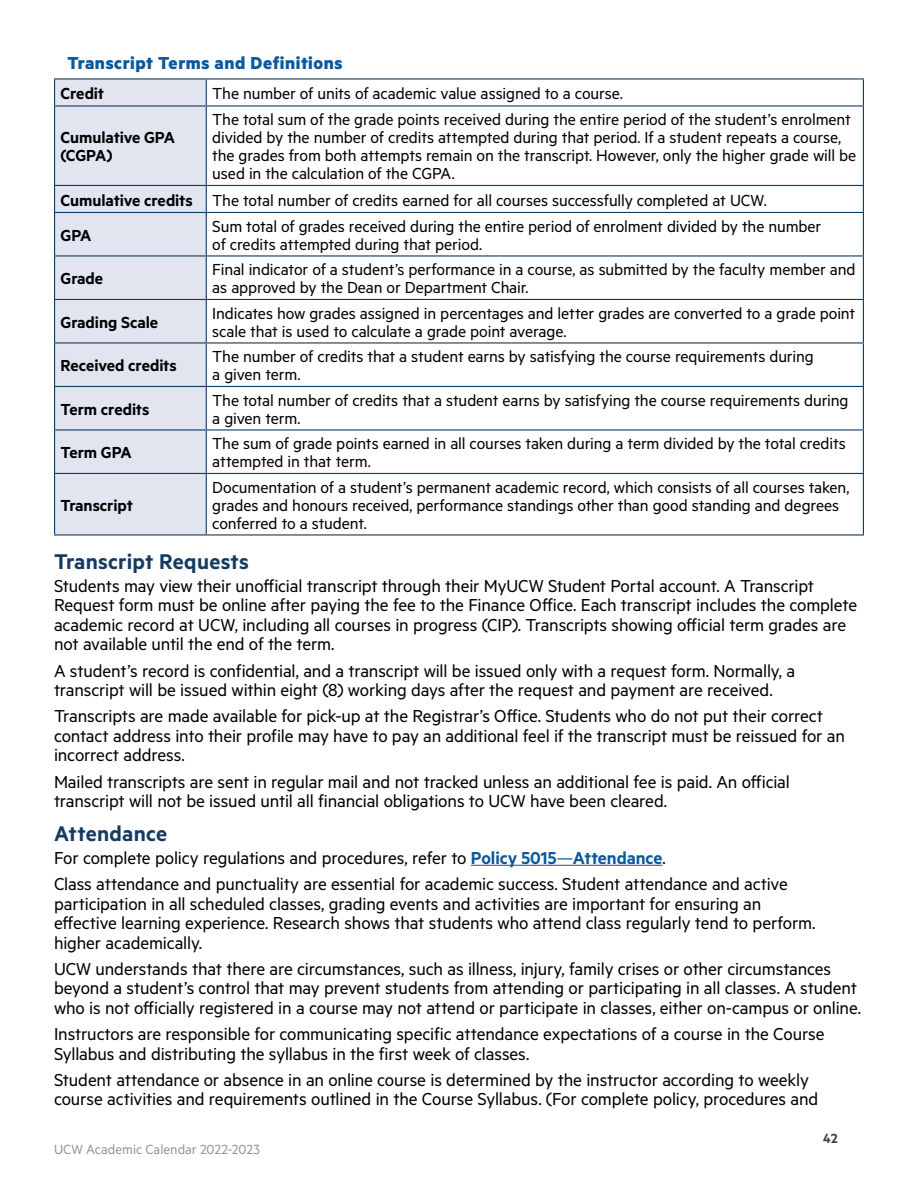
<style>
.page{position:relative;width:918px;height:1188px;background:#fff}
.page>*{position:absolute;margin:0;border:0;box-sizing:border-box;transform-origin:0 0}
.t1{font:600 24px "Metric";letter-spacing:.01em;color:#153a62}
.t2{font:19.5px/19.5px "Metric";letter-spacing:-.01em;color:#000}
.t3{font:700 19.5px "Metric";letter-spacing:.03em;color:#0a589e}
.t4{font:18px/18px "Metric";letter-spacing:-.01em;color:#000}
.t5{font:600 18px/18px "Metric";letter-spacing:-.005em;color:#000}
.t6{font:15px "Metric";color:#939598}
.t7{font:600 15px "Metric";color:#414042}
.s1{font-weight:600}
.s2{font-weight:600;color:#0a589e}
.s3{color:#0a589e}
</style>
<div class="page">
<hr style="left:471px;top:865px;width:191px;height:1px;background:#0a589e">
<div style="left:55px;top:80px;width:151px;height:454px;background:#e2e4f0"></div>
<svg style="left:54px;top:80px;width:1px;height:25px"></svg>
<hr style="left:54px;top:107px;width:1px;height:78px;background:#153a62">
<svg style="left:54px;top:186px;width:1px;height:26px"></svg>
<hr style="left:54px;top:213px;width:1px;height:42px;background:#153a62">
<hr style="left:54px;top:257px;width:1px;height:42px;background:#153a62">
<hr style="left:54px;top:300px;width:1px;height:42px;background:#153a62">
<hr style="left:54px;top:344px;width:1px;height:42px;background:#153a62">
<hr style="left:54px;top:387px;width:1px;height:42px;background:#153a62">
<hr style="left:54px;top:431px;width:1px;height:42px;background:#153a62">
<hr style="left:54px;top:474px;width:1px;height:60px;background:#153a62">
<hr style="left:54px;top:78px;width:152px;height:2px;background:#153a62">
<hr style="left:206px;top:78px;width:658px;height:2px;background:#153a62">
<svg style="left:206px;top:80px;width:1px;height:25px"></svg>
<svg style="left:863px;top:80px;width:1px;height:25px"></svg>
<hr style="left:206px;top:107px;width:1px;height:78px;background:#153a62">
<hr style="left:863px;top:107px;width:1px;height:78px;background:#153a62">
<svg style="left:206px;top:186px;width:1px;height:26px"></svg>
<svg style="left:863px;top:186px;width:1px;height:26px"></svg>
<hr style="left:206px;top:213px;width:1px;height:42px;background:#153a62">
<hr style="left:863px;top:213px;width:1px;height:42px;background:#153a62">
<hr style="left:206px;top:257px;width:1px;height:42px;background:#153a62">
<hr style="left:863px;top:257px;width:1px;height:42px;background:#153a62">
<hr style="left:206px;top:300px;width:1px;height:42px;background:#153a62">
<hr style="left:863px;top:300px;width:1px;height:42px;background:#153a62">
<hr style="left:206px;top:344px;width:1px;height:42px;background:#153a62">
<hr style="left:863px;top:344px;width:1px;height:42px;background:#153a62">
<hr style="left:206px;top:387px;width:1px;height:42px;background:#153a62">
<hr style="left:863px;top:387px;width:1px;height:42px;background:#153a62">
<hr style="left:206px;top:431px;width:1px;height:42px;background:#153a62">
<hr style="left:863px;top:431px;width:1px;height:42px;background:#153a62">
<hr style="left:206px;top:474px;width:1px;height:60px;background:#153a62">
<hr style="left:863px;top:474px;width:1px;height:60px;background:#153a62">
<hr style="left:54px;top:105px;width:152px;height:2px;background:#153a62">
<hr style="left:206px;top:105px;width:658px;height:2px;background:#153a62">
<hr style="left:54px;top:185px;width:152px;height:1px;background:#153a62">
<hr style="left:206px;top:185px;width:658px;height:1px;background:#153a62">
<hr style="left:54px;top:212px;width:152px;height:1px;background:#153a62">
<hr style="left:206px;top:212px;width:658px;height:1px;background:#153a62">
<hr style="left:54px;top:255px;width:152px;height:2px;background:#153a62">
<hr style="left:206px;top:255px;width:658px;height:2px;background:#153a62">
<hr style="left:54px;top:299px;width:152px;height:1px;background:#153a62">
<hr style="left:206px;top:299px;width:658px;height:1px;background:#153a62">
<hr style="left:54px;top:342px;width:152px;height:2px;background:#153a62">
<hr style="left:206px;top:342px;width:658px;height:2px;background:#153a62">
<hr style="left:54px;top:386px;width:152px;height:1px;background:#153a62">
<hr style="left:206px;top:386px;width:658px;height:1px;background:#153a62">
<hr style="left:54px;top:429px;width:152px;height:2px;background:#153a62">
<hr style="left:206px;top:429px;width:658px;height:2px;background:#153a62">
<hr style="left:54px;top:473px;width:152px;height:1px;background:#153a62">
<hr style="left:206px;top:473px;width:658px;height:1px;background:#153a62">
<hr style="left:54px;top:534px;width:152px;height:2px;background:#153a62">
<hr style="left:206px;top:534px;width:658px;height:2px;background:#153a62">
<p class="t3" style="left:68px;top:51px;width:277px">Transcript Terms and Definitions</p>
<p class="t5" style="left:61px;top:84px;width:45px">Credit</p>
<p class="t4" style="left:212px;top:84px;width:411px">The number of units of academic value assigned to a course.</p>
<p class="t5" style="left:61px;top:128px;width:116px">Cumulative GPA (CGPA)</p>
<p class="t4" style="left:212px;top:110px;width:645px">The total sum of the grade points received during the entire period of the student’s enrolment divided by the number of credits attempted during that period. If a student repeats a course, the grades from both attempts remain on the transcript. However, only the higher grade will be used in the calculation of the CGPA.</p>
<p class="t4" style="left:61px;top:182px;width:707px;line-height:35.2px"><span class="s1">Cumulative credits</span> The total number of credits earned for all courses successfully completed at UCW.<br><span class="s1">GPA</span></p>
<p class="t4" style="left:212px;top:217px;width:611px">Sum total of grades received during the entire period of enrolment divided by the number of credits attempted during that period.</p>
<p class="t5" style="left:61px;top:269px;width:44px">Grade</p>
<p class="t4" style="left:212px;top:260px;width:645px">Final indicator of a student’s performance in a course, as submitted by the faculty member and as approved by the Dean or Department Chair.</p>
<p class="t5" style="left:61px;top:313px;width:99px">Grading Scale</p>
<p class="t4" style="left:212px;top:304px;width:644px">Indicates how grades assigned in percentages and letter grades are converted to a grade point scale that is used to calculate a grade point average.</p>
<p class="t5" style="left:61px;top:356px;width:118px">Received credits</p>
<p class="t4" style="left:212px;top:347px;width:603px">The number of credits that a student earns by satisfying the course requirements during a given term.</p>
<p class="t5" style="left:61px;top:400px;width:90px">Term credits</p>
<p class="t4" style="left:212px;top:391px;width:638px">The total number of credits that a student earns by satisfying the course requirements during a given term.</p>
<p class="t5" style="left:61px;top:443px;width:73px">Term GPA</p>
<p class="t4" style="left:212px;top:434px;width:635px">The sum of grade points earned in all courses taken during a term divided by the total credits attempted in that term.</p>
<p class="t5" style="left:61px;top:496px;width:74px">Transcript</p>
<p class="t4" style="left:212px;top:478px;width:639px">Documentation of a student’s permanent academic record, which consists of all courses taken, grades and honours received, performance standings other than good standing and degrees conferred to a student.</p>
<p class="t1" style="left:54px;top:547px;width:196px">Transcript Requests</p>
<p class="t2" style="left:54px;top:575px;width:805px">Students may view their unofficial transcript through their MyUCW Student Portal account. A Transcript Request form must be online after paying the fee to the Finance Office. Each transcript includes the complete academic record at UCW, including all courses in progress (CIP). Transcripts showing official term grades are not available until the end of the term.</p>
<p class="t2" style="left:54px;top:660px;width:743px">A student’s record is confidential, and a transcript will be issued only with a request form. Normally, a transcript will be issued within eight (8) working days after the request and payment are received.</p>
<p class="t2" style="left:54px;top:706px;width:792px">Transcripts are made available for pick-up at the Registrar’s Office. Students who do not put their correct contact address into their profile may have to pay an additional feel if the transcript must be reissued for an incorrect address.</p>
<p class="t2" style="left:54px;top:771px;width:737px">Mailed transcripts are sent in regular mail and not tracked unless an additional fee is paid. An official transcript will not be issued until all financial obligations to UCW have been cleared.</p>
<p class="t1" style="left:54px;top:819px;width:115px">Attendance</p>
<p class="t2" style="left:54px;top:844px;width:735px;line-height:26.2px">For complete policy regulations and procedures, refer to <span class="s2">Policy 5015</span><span class="s3">—</span><span class="s2">Attendance</span>.<br>Class attendance and punctuality are essential for academic success. Student attendance and active</p>
<p class="t2" style="left:54px;top:893px;width:762px">participation in all scheduled classes, grading events and activities are important for ensuring an effective learning experience. Research shows that students who attend class regularly tend to perform. higher academically.</p>
<p class="t2" style="left:54px;top:958px;width:807px">UCW understands that there are circumstances, such as illness, injury, family crises or other circumstances beyond a student’s control that may prevent students from attending or participating in all classes. A student who is not officially registered in a course may not attend or participate in classes, either on-campus or online.</p>
<p class="t2" style="left:54px;top:1024px;width:772px">Instructors are responsible for communicating specific attendance expectations of a course in the Course<br>Syllabus and distributing the syllabus in the first week of classes.</p>
<p class="t2" style="left:54px;top:1069px;width:766px">Student attendance or absence in an online course is determined by the instructor according to weekly course activities and requirements outlined in the Course Syllabus. (For complete policy, procedures and</p>
<p class="t6" style="left:54px;top:1141px;width:207px">UCW Academic Calendar 2022-2023</p>
<p class="t7" style="left:823px;top:1129px;width:16px">42</p>
</div>
